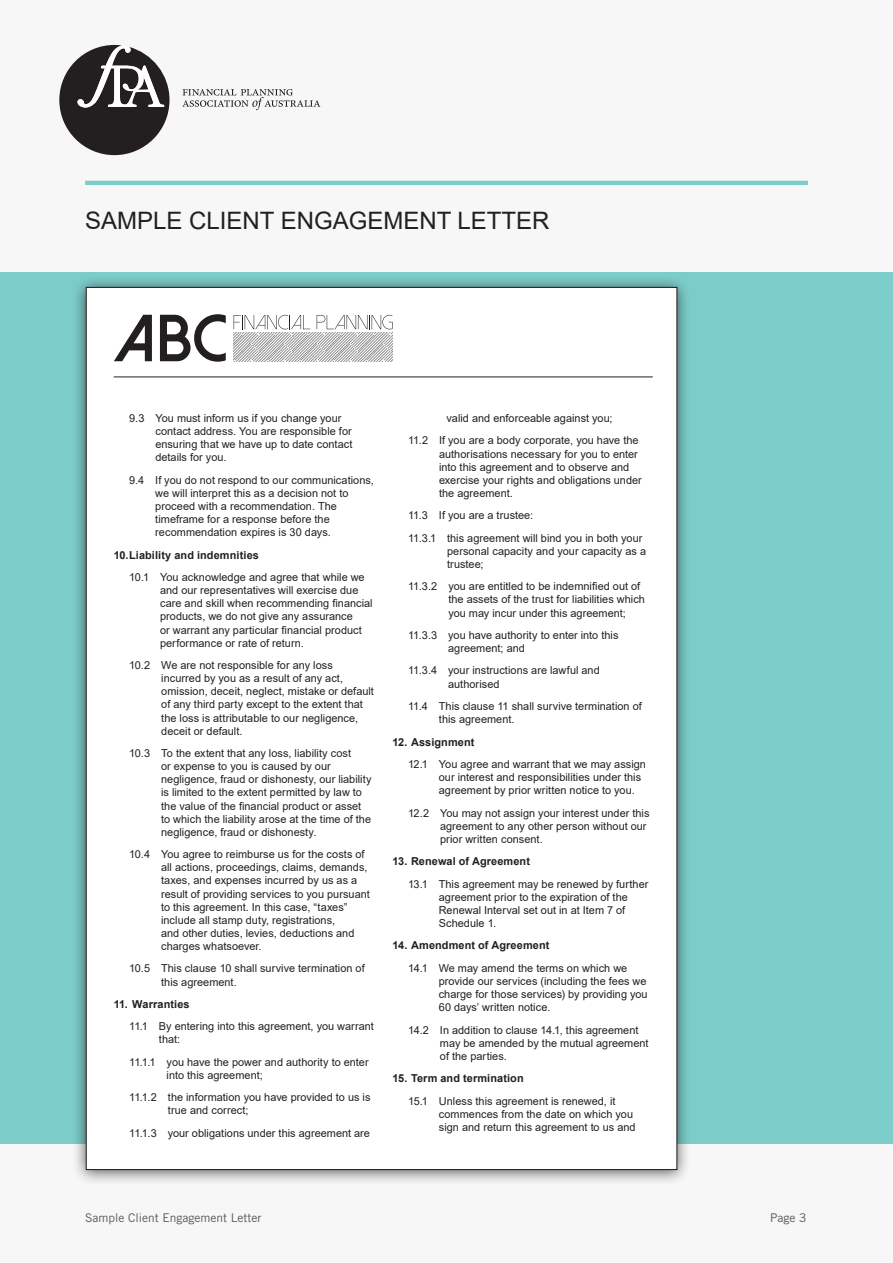
<style>
.page{position:relative;width:893px;height:1263px;background:#f7f7f8}
.page>*{position:absolute;margin:0;border:0;box-sizing:border-box;transform-origin:0 0}
.t1{font:24px "Arial";color:#231f20}
.t2{font:12px "Trade Gothic";color:#57585a}
.t3{font:10.95px/13px "Arial";color:#231f20}
.s1{font-weight:700}
</style>
<div class="page">
<div style="left:0;top:272px;width:893px;height:872px;background:#7ccdca"></div>
<div style="left:72px;top:275px;width:619px;height:911px;background:#231f20;opacity:.75"></div>
<div style="left:86px;top:287px;width:591px;height:882px;background:#fff"></div>
<svg style="left:114px;top:315px;width:38px;height:46px"></svg>
<svg style="left:160px;top:314px;width:66px;height:48px"></svg>
<svg style="left:234px;top:315px;width:76px;height:14px"></svg>
<svg style="left:317px;top:315px;width:76px;height:14px"></svg>
<svg style="left:234px;top:333px;width:158px;height:28px"></svg>
<hr style="left:114px;top:377px;width:539px;height:1px;background:#231f20">
<hr style="left:85px;top:181px;width:723px;height:4px;background:#7ccdca">
<svg style="left:59px;top:45px;width:111px;height:110px"></svg>
<svg style="left:182px;top:89px;width:138px;height:21px"></svg>
<p class="t1" style="left:85px;top:204px;width:466px">SAMPLE CLIENT ENGAGEMENT LETTER</p>
<p class="t3" style="left:155px;top:412px;width:199px;text-indent:-26px">9.3 You must inform us if you change your contact address. You are responsible for ensuring that we have up to date contact details for you.</p>
<p class="t3" style="left:155px;top:473px;width:220px;text-indent:-26px">9.4 If you do not respond to our communications, we will interpret this as a decision not to proceed with a recommendation. The timeframe for a response before the recommendation expires is 30 days.</p>
<p class="t3" style="left:129px;top:544px;width:237px;line-height:22.4px;text-indent:-15px"><span class="s1">10.Liability and indemnities<br></span>10.1 You acknowledge and agree that while we</p>
<p class="t3" style="left:160px;top:584px;width:214px">and our representatives will exercise due care and skill when recommending financial products, we do not give any assurance<br>or warrant any particular financial product performance or rate of return.</p>
<p class="t3" style="left:161px;top:659px;width:214px;text-indent:-32px">10.2 We are not responsible for any loss incurred by you as a result of any act, omission, deceit, neglect, mistake or default of any third party except to the extent that the loss is attributable to our negligence, deceit or default.</p>
<p class="t3" style="left:161px;top:747px;width:212px;text-indent:-32px">10.3 To the extent that any loss, liability cost<br>or expense to you is caused by our negligence, fraud or dishonesty, our liability is limited to the extent permitted by law to the value of the financial product or asset to which the liability arose at the time of the negligence, fraud or dishonesty.</p>
<p class="t3" style="left:161px;top:848px;width:210px;text-indent:-32px">10.4 You agree to reimburse us for the costs of all actions, proceedings, claims, demands, taxes, and expenses incurred by us as a result of providing services to you pursuant to this agreement. In this case, “taxes” include all stamp duty, registrations,<br>and other duties, levies, deductions and charges whatsoever.</p>
<p class="t3" style="left:161px;top:962px;width:205px;text-indent:-32px">10.5 This clause 10 shall survive termination of this agreement.</p>
<p class="t3" style="left:129px;top:993px;width:246px;line-height:22.4px;text-indent:-15px"><span class="s1">11. Warranties<br></span>11.1 By entering into this agreement, you warrant</p>
<p class="t3" style="left:129px;top:1028px;width:241px;line-height:22.4px;text-indent:30px">that:<br>11.1.1 you have the power and authority to enter</p>
<p class="t3" style="left:129px;top:1064px;width:243px;line-height:22.4px;text-indent:37px">into this agreement;<br>11.1.2 the information you have provided to us is</p>
<p class="t3" style="left:129px;top:1099px;width:242px;line-height:22.4px;text-indent:39px">true and correct;<br>11.1.3 your obligations under this agreement are</p>
<p class="t3" style="left:408px;top:407px;width:232px;line-height:22.4px;text-indent:39px">valid and enforceable against you;<br>11.2 If you are a body corporate, you have the</p>
<p class="t3" style="left:439px;top:447px;width:204px">authorisations necessary for you to enter into this agreement and to observe and exercise your rights and obligations under the agreement.</p>
<p class="t3" style="left:408px;top:504px;width:236px;line-height:22.4px">11.3 If you are a trustee:<br>11.3.1 this agreement will bind you in both your</p>
<p class="t3" style="left:447px;top:544px;width:200px">personal capacity and your capacity as a trustee;</p>
<p class="t3" style="left:448px;top:580px;width:198px;text-indent:-40px">11.3.2 you are entitled to be indemnified out of the assets of the trust for liabilities which you may incur under this agreement;</p>
<p class="t3" style="left:448px;top:628px;width:172px;text-indent:-40px">11.3.3 you have authority to enter into this agreement; and</p>
<p class="t3" style="left:448px;top:664px;width:153px;text-indent:-40px">11.3.4 your instructions are lawful and authorised</p>
<p class="t3" style="left:439px;top:699px;width:204px;text-indent:-31px">11.4 This clause 11 shall survive termination of this agreement.</p>
<p class="t3" style="left:408px;top:730px;width:239px;line-height:22.4px;text-indent:-15px"><span class="s1">12. Assignment<br></span>12.1 You agree and warrant that we may assign</p>
<p class="t3" style="left:439px;top:771px;width:204px">our interest and responsibilities under this agreement by prior written notice to you.</p>
<p class="t3" style="left:440px;top:806px;width:211px;text-indent:-32px">12.2 You may not assign your interest under this agreement to any other person without our prior written consent.</p>
<p class="t3" style="left:408px;top:850px;width:242px;line-height:22.4px;text-indent:-15px"><span class="s1">13. Renewal of Agreement<br></span>13.1 This agreement may be renewed by further</p>
<p class="t3" style="left:439px;top:890px;width:191px">agreement prior to the expiration of the<br>Renewal Interval set out in at Item 7 of<br>Schedule 1.</p>
<p class="t3" style="left:408px;top:934px;width:221px;line-height:22.4px;text-indent:-15px"><span class="s1">14. Amendment of Agreement<br></span>14.1 We may amend the terms on which we</p>
<p class="t3" style="left:439px;top:974px;width:210px;text-align:justify">provide our services (including the fees we charge for those services) by providing you 60 days’ written notice.</p>
<p class="t3" style="left:440px;top:1023px;width:210px;text-indent:-32px">14.2 In addition to clause 14.1, this agreement may be amended by the mutual agreement of the parties.</p>
<p class="t3" style="left:408px;top:1067px;width:209px;line-height:22.4px;text-indent:-15px"><span class="s1">15. Term and termination<br></span>15.1 Unless this agreement is renewed, it</p>
<p class="t3" style="left:439px;top:1107px;width:198px">commences from the date on which you sign and return this agreement to us and</p>
<p class="t2" style="left:85px;top:1211px;width:178px">Sample Client Engagement Letter</p>
<p class="t2" style="left:770px;top:1211px;width:38px">Page 3</p>
</div>
